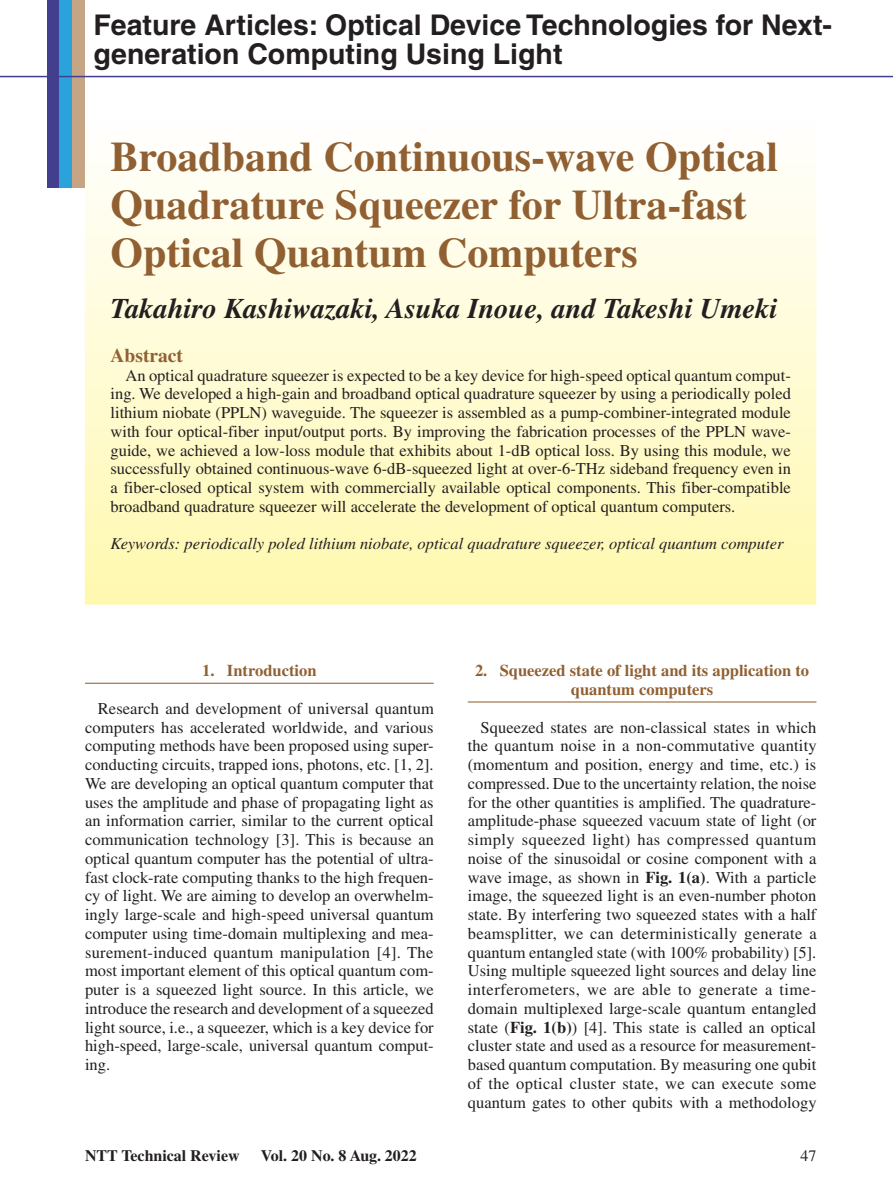
<style>
.page{position:relative;width:893px;height:1191px;background:#fff}
.page>*{position:absolute;margin:0;border:0;box-sizing:border-box;transform-origin:0 0}
.t1{font:700 42px/48px "Times";color:#906032}
.t2{font:700 28.5px/28.5px "Helvetica";color:#231f20}
.t3{font:italic 700 28.5px "Times";color:#231f20}
.t4{font:700 19.5px "Times";color:#906032}
.t5{font:16.5px/18.8px "Times";color:#231f20;text-align:justify}
.t6{font:italic 16.5px "Times";color:#231f20}
.t7{font:700 16.5px/18.8px "Times";color:#906032;text-align:center}
.t8{font:700 15.9px "Times";color:#231f20}
.t9{font:15.9px "Times";color:#231f20}
.s1{font-weight:700}
</style>
<div class="page">
<svg style="left:85px;top:179px;width:731px;height:425px;background:#fffad1"></svg>
<hr style="left:85px;top:682px;width:349px;height:2px;background:#906032">
<hr style="left:468px;top:701px;width:348px;height:1px;background:#906032">
<div style="left:47px;top:0;width:13px;height:187px;background:#413f8e"></div>
<div style="left:60px;top:0;width:12px;height:187px;background:#2aa2db"></div>
<div style="left:72px;top:0;width:13px;height:187px;background:#c6a585"></div>
<hr style="left:0;top:76px;width:893px;height:1px;background:#413f8e">
<h2 class="t2" style="left:93px;top:11px;width:740px">Feature Articles: Optical Device Technologies for Next&shy;generation Computing Using Light</h2>
<h1 class="t1" style="left:111px;top:132px;width:669px">Broadband Continuous-wave Optical<br>Quadrature Squeezer for Ultra-fast<br>Optical Quantum Computers</h1>
<h2 class="t3" style="left:111px;top:292px;width:669px">Takahiro Kashiwazaki, Asuka Inoue, and Takeshi Umeki</h2>
<p class="t4" style="left:111px;top:343px;width:74px">Abstract</p>
<p class="t5" style="left:111px;top:365px;width:682px;text-indent:15px">An optical quadrature squeezer is expected to be a key device for high-speed optical quantum comput&shy;ing. We developed a high-gain and broadband optical quadrature squeezer by using a periodically poled lithium niobate (PPLN) waveguide. The squeezer is assembled as a pump-combiner-integrated module with four optical-fiber input/output ports. By improving the fabrication processes of the PPLN wave&shy;guide, we achieved a low-loss module that exhibits about 1-dB optical loss. By using this module, we successfully obtained continuous-wave 6-dB-squeezed light at over-6-THz sideband frequency even in a fiber-closed optical system with commercially available optical components. This fiber-compatible broadband quadrature squeezer will accelerate the development of optical quantum computers.</p>
<p class="t6" style="left:111px;top:535px;width:674px">Keywords: periodically poled lithium niobate, optical quadrature squeezer, optical quantum computer</p>
<p class="t7" style="left:202px;top:661px;width:116px">1. Introduction</p>
<p class="t5" style="left:85px;top:699px;width:350px;text-indent:13px">Research and development of universal quantum computers has accelerated worldwide, and various computing methods have been proposed using super&shy;conducting circuits, trapped ions, photons, etc. [1, 2].<br>We are developing an optical quantum computer that uses the amplitude and phase of propagating light as an information carrier, similar to the current optical communication technology [3]. This is because an optical quantum computer has the potential of ultra&shy;fast clock-rate computing thanks to the high frequen&shy;cy of light. We are aiming to develop an overwhelm&shy;ingly large-scale and high-speed universal quantum computer using time-domain multiplexing and mea&shy;surement-induced quantum manipulation [4]. The most important element of this optical quantum com&shy;puter is a squeezed light source. In this article, we introduce the research and development of a squeezed light source, i.e., a squeezer, which is a key device for high-speed, large-scale, universal quantum comput&shy;ing.</p>
<p class="t7" style="left:475px;top:661px;width:336px">2. Squeezed state of light and its application to quantum computers</p>
<p class="t5" style="left:468px;top:717px;width:350px;text-indent:13px">Squeezed states are non-classical states in which the quantum noise in a non-commutative quantity (momentum and position, energy and time, etc.) is compressed. Due to the uncertainty relation, the noise for the other quantities is amplified. The quadrature&shy;amplitude-phase squeezed vacuum state of light (or simply squeezed light) has compressed quantum noise of the sinusoidal or cosine component with a wave image, as shown in <span class="s1">Fig. 1(a)</span>. With a particle image, the squeezed light is an even-number photon state. By interfering two squeezed states with a half beamsplitter, we can deterministically generate a quantum entangled state (with 100% probability) [5].<br>Using multiple squeezed light sources and delay line interferometers, we are able to generate a time&shy;domain multiplexed large-scale quantum entangled state (<span class="s1">Fig. 1(b)</span>) [4]. This state is called an optical cluster state and used as a resource for measurement&shy;based quantum computation. By measuring one qubit of the optical cluster state, we can execute some quantum gates to other qubits with a methodology</p>
<p class="t8" style="left:85px;top:1146px;width:156px">NTT Technical Review</p>
<p class="t8" style="left:261px;top:1146px;width:157px">Vol. 20 No. 8 Aug. 2022</p>
<p class="t9" style="left:800px;top:1146px;width:17px">47</p>
</div>
